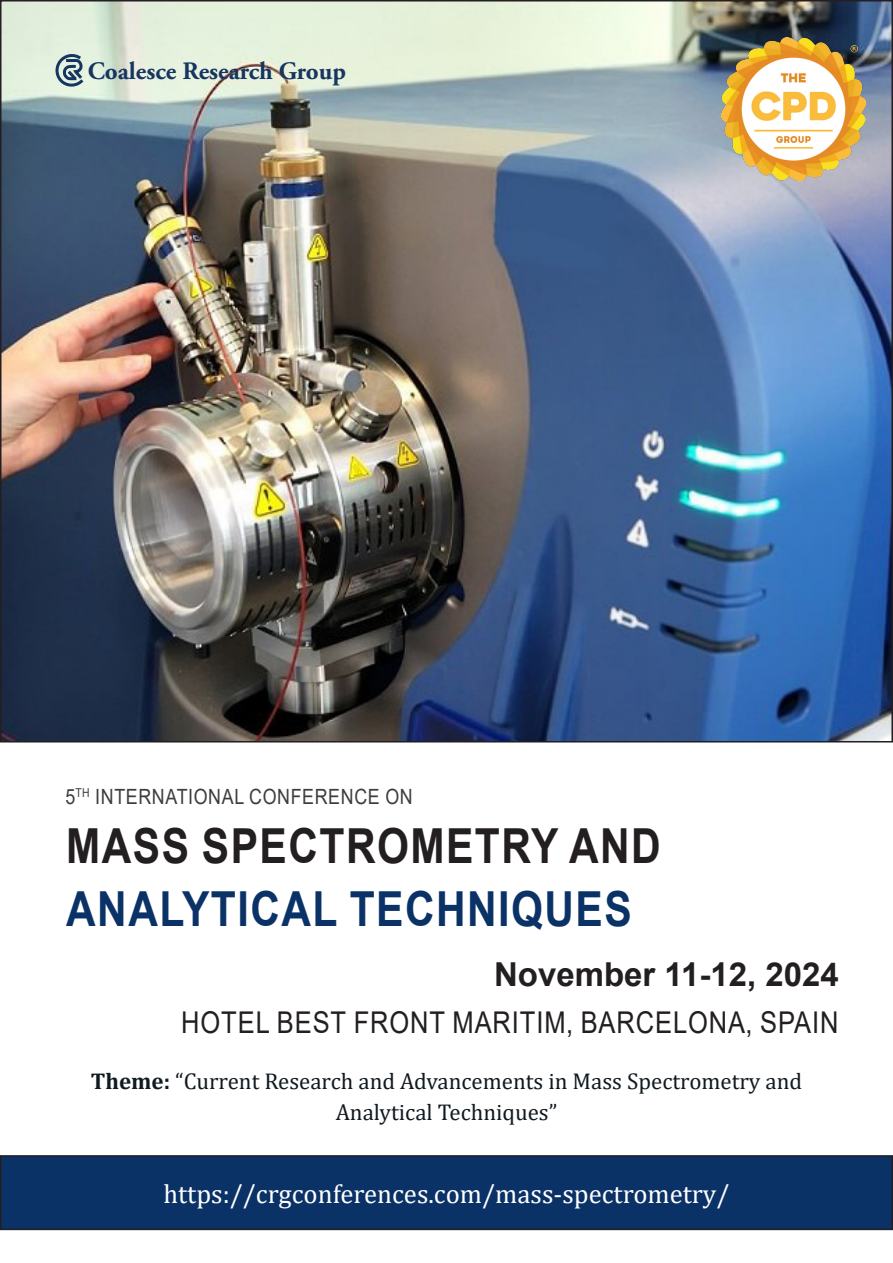
<style>
.page{position:relative;width:893px;height:1263px;background:#fff}
.page>*{position:absolute;margin:0;border:0;box-sizing:border-box;transform-origin:0 0}
.t1{font:700 48.3px/62.6px "Arial";letter-spacing:.035em;color:#0b3267;scale:.85 1}
.t2{font:700 33px "Arial";color:#231f20}
.t3{font:30px "Arial";letter-spacing:.035em;color:#231f20;scale:.85 1}
.t4{font:26.7px "Cambria";color:#fff}
.t5{font:700 25.05px "Adobe Garamond Pro";color:#163561}
.t6{font:22.95px/30.5px "Cambria";color:#101a21;text-align:center}
.t7{font:21px "Arial";letter-spacing:.035em;color:#3e3e3f;scale:.85 1}
.s1{color:#231f20}
.s2{font-weight:700}
</style>
<div class="page">
<img style="left:3px;top:3px;width:887px;height:736px">
<div style="left:1px;top:1156px;width:891px;height:73px;background:#0b3267"></div>
<div style="left:0;top:1155px;width:893px;height:75px;border:2px solid #231f20"></div>
<svg style="left:52px;top:51px;width:35px;height:36px"></svg>
<img style="left:722px;top:37px;width:143px;height:143px">
<p class="t5" style="left:88px;top:57px;width:260px">Coalesce Research Group</p>
<p class="t7" style="left:65px;top:782px;width:410px">5<sup>TH</sup> INTERNATIONAL CONFERENCE ON</p>
<p class="t1" style="left:66px;top:815px;width:701px"><span class="s1">MASS SPECTROMETRY AND<br></span>ANALYTICAL TECHNIQUES</p>
<p class="t2" style="left:494px;top:951px;width:346px">November 11-12, 2024</p>
<p class="t3" style="left:181px;top:1002px;width:775px">HOTEL BEST FRONT MARITIM, BARCELONA, SPAIN</p>
<p class="t6" style="left:91px;top:1066px;width:713px"><span class="s2">Theme:</span> “Current Research and Advancements in Mass Spectrometry and<br>Analytical Techniques”</p>
<p class="t4" style="left:164px;top:1178px;width:567px">https://crgconferences.com/mass-spectrometry/</p>
</div>
